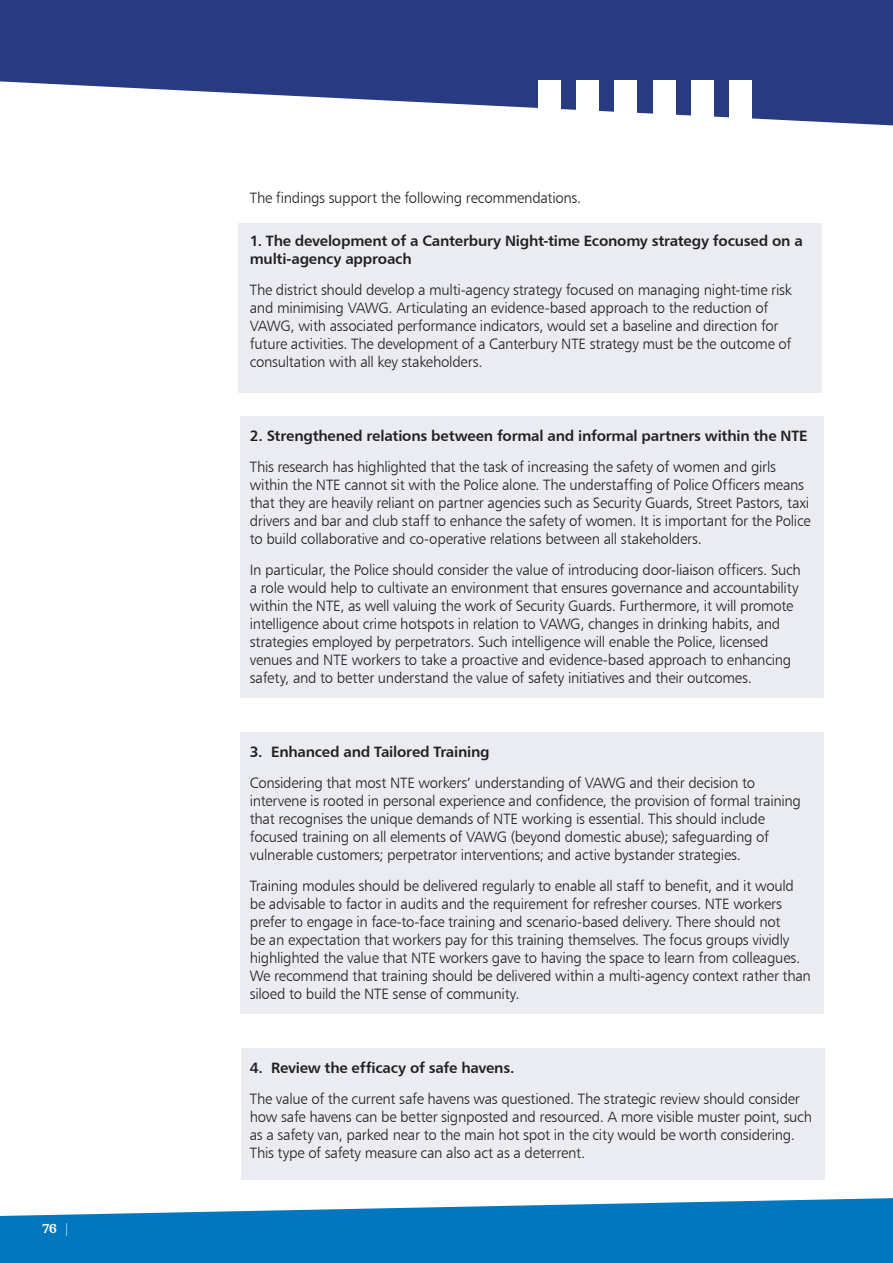
<style>
.page{position:relative;width:893px;height:1263px;background:#fff}
.page>*{position:absolute;margin:0;border:0;box-sizing:border-box;transform-origin:0 0}
.text_10pt_Humanist_L{font:15px/18px "Humanist 777 BT Light B";letter-spacing:-.02em;color:#231f20}
._10pt_black_sub{font:15px/18px "Humanist 777 BT Bold B";letter-spacing:-.015em;color:#231f20}
.t1{font:600 12.75px "Recoleta";color:#fff}
.s1{font-family:"Humanist 777 BT Light B";font-weight:400}
</style>
<div class="page">
<hr style="left:892px;top:0;width:1px;height:1263px;background:#273a82">
<svg style="left:0;top:0;width:893px;height:170px;fill:#273a82"></svg>
<div style="left:538px;top:81px;width:22px;height:52px;background:#fff"></div>
<div style="left:576px;top:81px;width:23px;height:52px;background:#fff"></div>
<div style="left:615px;top:81px;width:22px;height:52px;background:#fff"></div>
<div style="left:653px;top:81px;width:22px;height:52px;background:#fff"></div>
<div style="left:691px;top:81px;width:23px;height:52px;background:#fff"></div>
<div style="left:730px;top:81px;width:22px;height:52px;background:#fff"></div>
<svg style="left:0;top:1180px;width:893px;height:83px;fill:#0077bf"></svg>
<div style="left:239px;top:223px;width:583px;height:170px;background:#ebecf2"></div>
<div style="left:240px;top:732px;width:583px;height:282px;background:#ebecf2"></div>
<div style="left:240px;top:416px;width:583px;height:281px;background:#ebecf2"></div>
<div style="left:241px;top:1048px;width:583px;height:132px;background:#ebecf2"></div>
<p class="t1" style="left:43px;top:1221px;width:29px">76 <span class="s1">|</span></p>
<p class="text_10pt_Humanist_L" style="left:250px;top:188px;width:333px">The findings support the following recommendations.</p>
<p class="_10pt_black_sub" style="left:250px;top:232px;width:554px">1. The development of a Canterbury Night-time Economy strategy focused on a multi-agency approach</p>
<p class="text_10pt_Humanist_L" style="left:250px;top:281px;width:543px">The district should develop a multi-agency strategy focused on managing night-time risk and minimising VAWG. Articulating an evidence-based approach to the reduction of VAWG, with associated performance indicators, would set a baseline and direction for future activities. The development of a Canterbury NTE strategy must be the outcome of consultation with all key stakeholders.</p>
<p class="_10pt_black_sub" style="left:250px;top:427px;width:559px">2. Strengthened relations between formal and informal partners within the NTE</p>
<p class="text_10pt_Humanist_L" style="left:250px;top:458px;width:562px">This research has highlighted that the task of increasing the safety of women and girls within the NTE cannot sit with the Police alone. The understaffing of Police Officers means that they are heavily reliant on partner agencies such as Security Guards, Street Pastors, taxi drivers and bar and club staff to enhance the safety of women. It is important for the Police to build collaborative and co-operative relations between all stakeholders.</p>
<p class="text_10pt_Humanist_L" style="left:250px;top:560px;width:553px">In particular, the Police should consider the value of introducing door-liaison officers. Such a role would help to cultivate an environment that ensures governance and accountability within the NTE, as well valuing the work of Security Guards. Furthermore, it will promote intelligence about crime hotspots in relation to VAWG, changes in drinking habits, and strategies employed by perpetrators. Such intelligence will enable the Police, licensed venues and NTE workers to take a proactive and evidence-based approach to enhancing safety, and to better understand the value of safety initiatives and their outcomes.</p>
<p class="_10pt_black_sub" style="left:250px;top:742px;width:241px">3. Enhanced and Tailored Training</p>
<p class="text_10pt_Humanist_L" style="left:250px;top:773px;width:553px">Considering that most NTE workers’ understanding of VAWG and their decision to intervene is rooted in personal experience and confidence, the provision of formal training that recognises the unique demands of NTE working is essential. This should include focused training on all elements of VAWG (beyond domestic abuse); safeguarding of vulnerable customers; perpetrator interventions; and active bystander strategies.</p>
<p class="text_10pt_Humanist_L" style="left:250px;top:876px;width:563px">Training modules should be delivered regularly to enable all staff to benefit, and it would be advisable to factor in audits and the requirement for refresher courses. NTE workers prefer to engage in face-to-face training and scenario-based delivery. There should not<br>be an expectation that workers pay for this training themselves. The focus groups vividly highlighted the value that NTE workers gave to having the space to learn from colleagues.<br>We recommend that training should be delivered within a multi-agency context rather than siloed to build the NTE sense of community.</p>
<p class="_10pt_black_sub" style="left:250px;top:1058px;width:266px">4. Review the efficacy of safe havens.</p>
<p class="text_10pt_Humanist_L" style="left:250px;top:1089px;width:564px">The value of the current safe havens was questioned. The strategic review should consider how safe havens can be better signposted and resourced. A more visible muster point, such as a safety van, parked near to the main hot spot in the city would be worth considering.<br>This type of safety measure can also act as a deterrent.</p>
</div>
